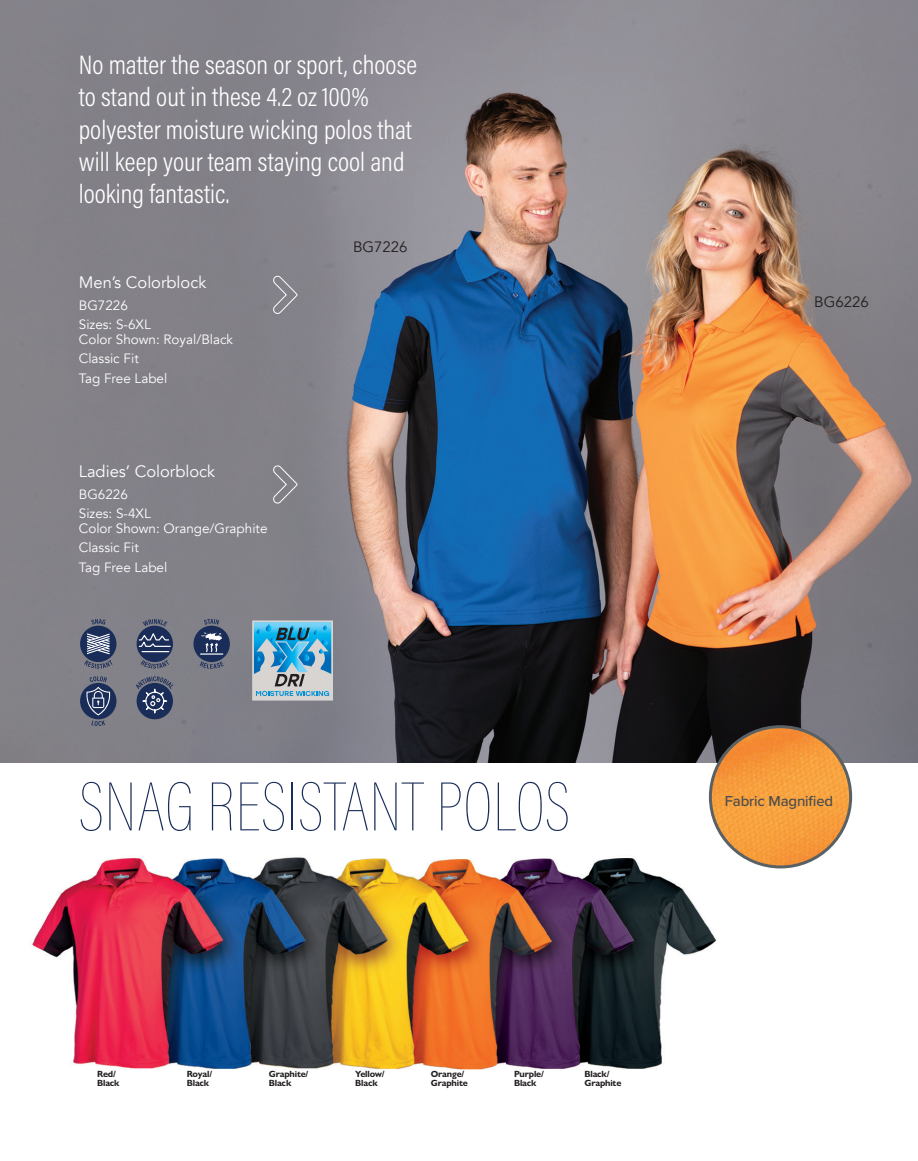
<style>
.page{position:relative;width:918px;height:1161px;background:#fff}
.page>*{position:absolute;margin:0;border:0;box-sizing:border-box;transform-origin:0 0}
.t1{font:100 70.5px "Acumin Pro Cond";letter-spacing:.005em;color:#1a2d59}
.t2{font:300 27px/32.4px "Acumin Pro Cond";color:#fff}
.t3{font:16.5px "Avenir";color:#fff}
.t4{font:500 15px "Proxima Nova";letter-spacing:-.01em;color:#4b4c4d}
.t5{font:15px "Avenir";color:#231f20}
.t6{font:13.5px/19.2px "Avenir";color:#fff}
.t7{font:700 9px/9px "Gill Sans Nova";letter-spacing:-.02em;color:#231f20}
</style>
<div class="page">
<img style="left:0;top:0;width:918px;height:762px">
<img style="left:32px;top:825px;width:729px;height:245px">
<img style="left:710px;top:727px;width:141px;height:140px;border-radius:70px">
<div style="left:709px;top:725px;width:143px;height:143px;border:3px solid #5a6164;border-radius:50%"></div>
<div style="left:137px;top:683px;width:36px;height:36px;background:#1a2d59;border-radius:50%"></div>
<svg style="left:136px;top:676px;width:37px;height:39px"></svg>
<div style="left:80px;top:683px;width:36px;height:36px;background:#1a2d59;border-radius:50%"></div>
<svg style="left:86px;top:676px;width:24px;height:50px"></svg>
<svg style="left:91px;top:619px;width:15px;height:6px"></svg>
<svg style="left:84px;top:660px;width:28px;height:9px"></svg>
<div style="left:80px;top:626px;width:36px;height:36px;background:#1a2d59;border-radius:50%"></div>
<svg style="left:87px;top:633px;width:23px;height:21px"></svg>
<svg style="left:204px;top:619px;width:15px;height:6px"></svg>
<svg style="left:200px;top:661px;width:24px;height:8px"></svg>
<div style="left:193px;top:626px;width:37px;height:36px;background:#1a2d59;border-radius:50%"></div>
<hr style="left:201px;top:653px;width:22px;height:2px;background:#fff">
<svg style="left:201px;top:632px;width:21px;height:20px"></svg>
<div style="left:137px;top:626px;width:36px;height:36px;background:#1a2d59;border-radius:50%"></div>
<svg style="left:141px;top:660px;width:28px;height:9px"></svg>
<svg style="left:138px;top:619px;width:33px;height:34px"></svg>
<svg style="left:272px;top:275px;width:26px;height:40px"></svg>
<svg style="left:272px;top:464px;width:26px;height:41px"></svg>
<div style="left:252px;top:621px;width:81px;height:79px;border:2px solid #d7d4d2"></div>
<svg style="left:253px;top:624px;width:79px;height:76px;background:#72afca"></svg>
<p class="t2" style="left:79px;top:48px;width:340px">No matter the season or sport, choose to stand out in these 4.2 oz 100% polyester moisture wicking polos that will keep your team staying cool and looking fantastic.</p>
<p class="t3" style="left:79px;top:272px;width:129px">Men’s Colorblock</p>
<p class="t6" style="left:79px;top:296px;width:74px">BG7226<br>Sizes: S-6XL</p>
<p class="t6" style="left:79px;top:330px;width:156px">Color Shown: Royal/Black<br>Classic Fit<br>Tag Free Label</p>
<p class="t3" style="left:79px;top:461px;width:138px">Ladies’ Colorblock</p>
<p class="t6" style="left:79px;top:485px;width:74px">BG6226<br>Sizes: S-4XL</p>
<p class="t6" style="left:79px;top:519px;width:190px">Color Shown: Orange/Graphite<br>Classic Fit<br>Tag Free Label</p>
<p class="t5" style="left:353px;top:238px;width:56px">BG7226</p>
<h1 class="t1" style="left:79px;top:763px;width:493px">SNAG RESISTANT POLOS</h1>
<p class="t7" style="left:97px;top:1070px;width:24px">Red/<br>Black</p>
<p class="t7" style="left:514px;top:1070px;width:31px">Purple/<br>Black</p>
<p class="t7" style="left:187px;top:1070px;width:27px">Royal/<br>Black</p>
<p class="t7" style="left:269px;top:1070px;width:41px">Graphite/<br>Black</p>
<p class="t7" style="left:585px;top:1070px;width:38px">Black/<br>Graphite</p>
<p class="t7" style="left:355px;top:1070px;width:31px">Yellow/<br>Black</p>
<p class="t7" style="left:431px;top:1070px;width:38px">Orange/<br>Graphite</p>
<p class="t5" style="left:814px;top:293px;width:56px">BG6226</p>
<p class="t4" style="left:725px;top:790px;width:110px">Fabric Magnified</p>
</div>
